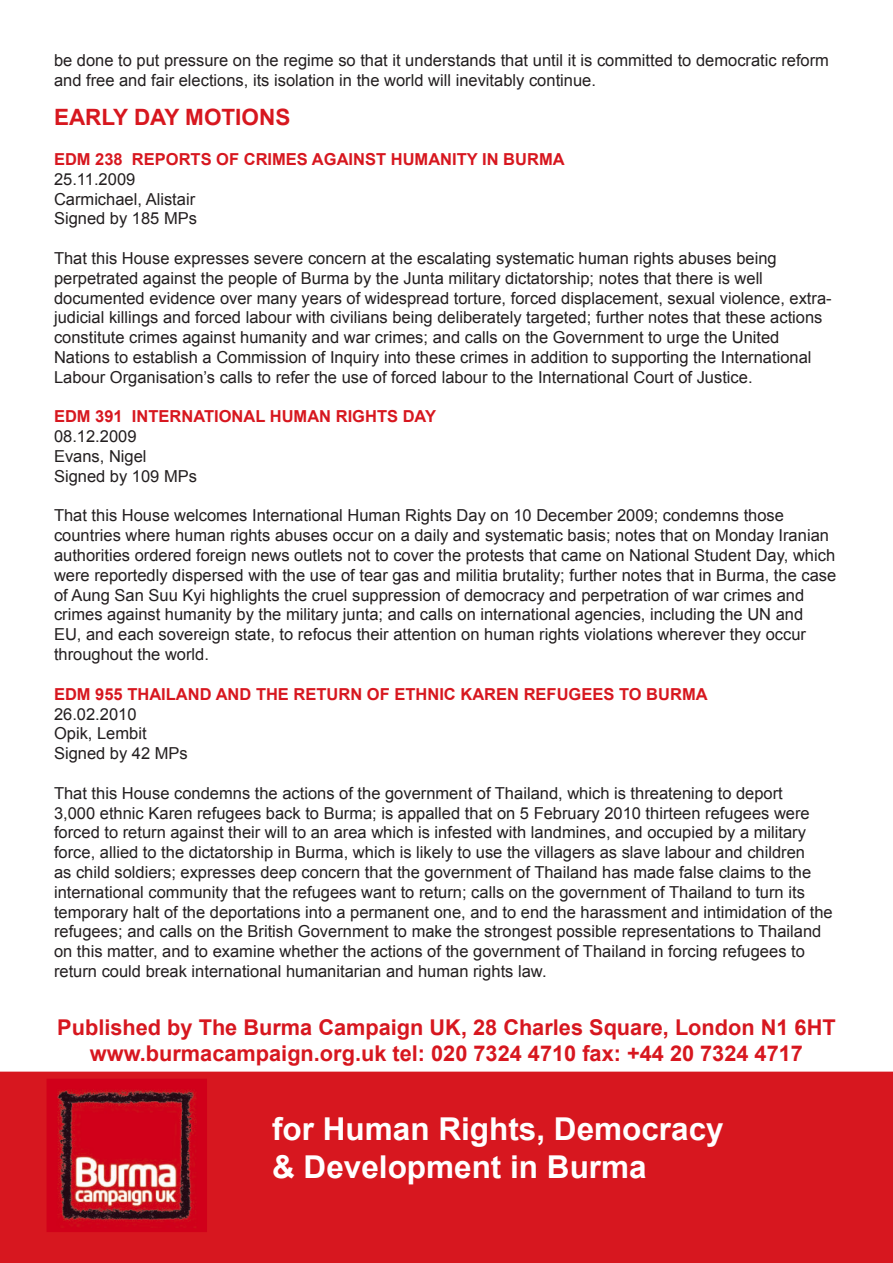
<style>
.page{position:relative;width:893px;height:1263px;background:#fff}
.page>*{position:absolute;margin:0;border:0;box-sizing:border-box;transform-origin:0 0}
.t1{font:700 31.5px/37.8px "Arial";color:#fff}
.t2{font:700 22.5px "Arial";color:#d7171f}
.t3{font:700 21.75px/26.1px "Arial";color:#d7171f;text-align:center}
.t4{font:16.5px/19.8px "Arial";color:#231f20}
.t5{font:700 16.5px "Arial";color:#d7171f}
</style>
<div class="page">
<div style="left:1px;top:1072px;width:891px;height:190px;background:#d7171f"></div>
<div style="left:0;top:1071px;width:893px;height:192px;border:2px solid #d7171f"></div>
<img style="left:47px;top:1079px;width:160px;height:153px">
<p class="t4" style="left:54px;top:50px;width:776px">be done to put pressure on the regime so that it understands that until it is committed to democratic reform and free and fair elections, its isolation in the world will inevitably continue.</p>
<h2 class="t2" style="left:54px;top:103px;width:238px">EARLY DAY MOTIONS</h2>
<p class="t5" style="left:54px;top:148px;width:512px">EDM 238 REPORTS OF CRIMES AGAINST HUMANITY IN BURMA</p>
<p class="t4" style="left:54px;top:169px;width:145px">25.11.2009<br>Carmichael, Alistair<br>Signed by 185 MPs</p>
<p class="t4" style="left:54px;top:248px;width:779px">That this House expresses severe concern at the escalating systematic human rights abuses being perpetrated against the people of Burma by the Junta military dictatorship; notes that there is well documented evidence over many years of widespread torture, forced displacement, sexual violence, extra&shy;judicial killings and forced labour with civilians being deliberately targeted; further notes that these actions constitute crimes against humanity and war crimes; and calls on the Government to urge the United Nations to establish a Commission of Inquiry into these crimes in addition to supporting the International Labour Organisation’s calls to refer the use of forced labour to the International Court of Justice.</p>
<p class="t5" style="left:54px;top:406px;width:383px">EDM 391 INTERNATIONAL HUMAN RIGHTS DAY</p>
<p class="t4" style="left:54px;top:427px;width:145px">08.12.2009<br>Evans, Nigel<br>Signed by 109 MPs</p>
<p class="t4" style="left:54px;top:506px;width:784px">That this House welcomes International Human Rights Day on 10 December 2009; condemns those countries where human rights abuses occur on a daily and systematic basis; notes that on Monday Iranian authorities ordered foreign news outlets not to cover the protests that came on National Student Day, which were reportedly dispersed with the use of tear gas and militia brutality; further notes that in Burma, the case of Aung San Suu Kyi highlights the cruel suppression of democracy and perpetration of war crimes and crimes against humanity by the military junta; and calls on international agencies, including the UN and<br>EU, and each sovereign state, to refocus their attention on human rights violations wherever they occur throughout the world.</p>
<p class="t5" style="left:54px;top:683px;width:655px">EDM 955 THAILAND AND THE RETURN OF ETHNIC KAREN REFUGEES TO BURMA</p>
<p class="t4" style="left:54px;top:704px;width:135px">26.02.2010<br>Opik, Lembit<br>Signed by 42 MPs</p>
<p class="t4" style="left:54px;top:783px;width:780px">That this House condemns the actions of the government of Thailand, which is threatening to deport<br>3,000 ethnic Karen refugees back to Burma; is appalled that on 5 February 2010 thirteen refugees were forced to return against their will to an area which is infested with landmines, and occupied by a military force, allied to the dictatorship in Burma, which is likely to use the villagers as slave labour and children<br>as child soldiers; expresses deep concern that the government of Thailand has made false claims to the international community that the refugees want to return; calls on the government of Thailand to turn its temporary halt of the deportations into a permanent one, and to end the harassment and intimidation of the refugees; and calls on the British Government to make the strongest possible representations to Thailand on this matter, and to examine whether the actions of the government of Thailand in forcing refugees to return could break international humanitarian and human rights law.</p>
<h3 class="t3" style="left:57px;top:1015px;width:780px">Published by The Burma Campaign UK, 28 Charles Square, London N1 6HT www.burmacampaign.org.uk tel: 020 7324 4710 fax: +44 20 7324 4717</h3>
<h1 class="t1" style="left:272px;top:1111px;width:453px">for Human Rights, Democracy &amp; Development in Burma</h1>
</div>
